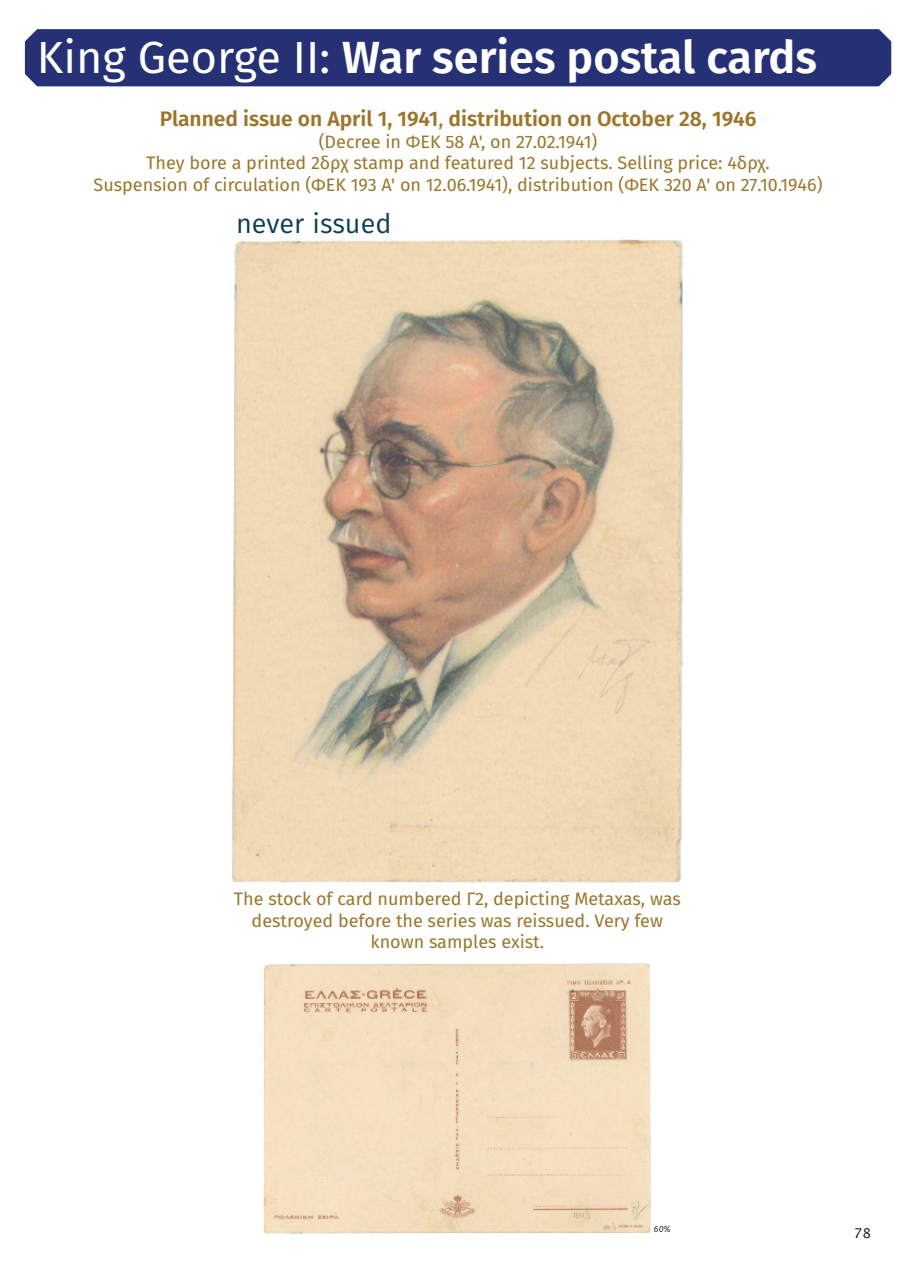
<style>
.page{position:relative;width:914px;height:1263px;background:#fff}
.page>*{position:absolute;margin:0;border:0;box-sizing:border-box;transform-origin:0 0}
.t1{font:600 45px "Fira Sans";color:#fff}
.t2{font:27px "Fira Sans";color:#0a3e50}
.t3{font:600 21px "Fira Sans";color:#9b762b}
.t4{font:18px/21.6px "Fira Sans";color:#9b762b;text-align:center}
.t5{font:13.5px "Lucida Grande";color:#231f20}
.t6{font:italic 9px "Fira Sans";color:#231f20}
.s1{font-weight:400}
</style>
<div class="page">
<div style="left:24px;top:29px;width:868px;height:58px;background:#253174"></div>
<img style="left:263px;top:963px;width:388px;height:271px">
<img style="left:232px;top:237px;width:452px;height:647px">
<h1 class="t1" style="left:37px;top:39px;width:781px"><span class="s1">King George II:</span> War series postal cards</h1>
<p class="t3" style="left:160px;top:110px;width:598px">Planned issue on April 1, 1941<span class="s1">,</span> distribution on October 28, 1946</p>
<p class="t4" style="left:94px;top:132px;width:730px">(Decree in ΦΕΚ 58 Α', on 27.02.1941)<br>They bore a printed 2δρχ stamp and featured 12 subjects. Selling price: 4δρχ.<br>Suspension of circulation (ΦΕΚ 193 Α' on 12.06.1941), distribution (ΦΕΚ 320 Α' on 27.10.1946)</p>
<h2 class="t2" style="left:236px;top:213px;width:157px">never issued</h2>
<p class="t4" style="left:234px;top:889px;width:448px">The stock of card numbered Γ2, depicting Metaxas, was destroyed before the series was reissued. Very few known samples exist.</p>
<p class="t6" style="left:654px;top:1225px;width:19px">60%</p>
<p class="t5" style="left:853px;top:1225px;width:19px">78</p>
</div>
